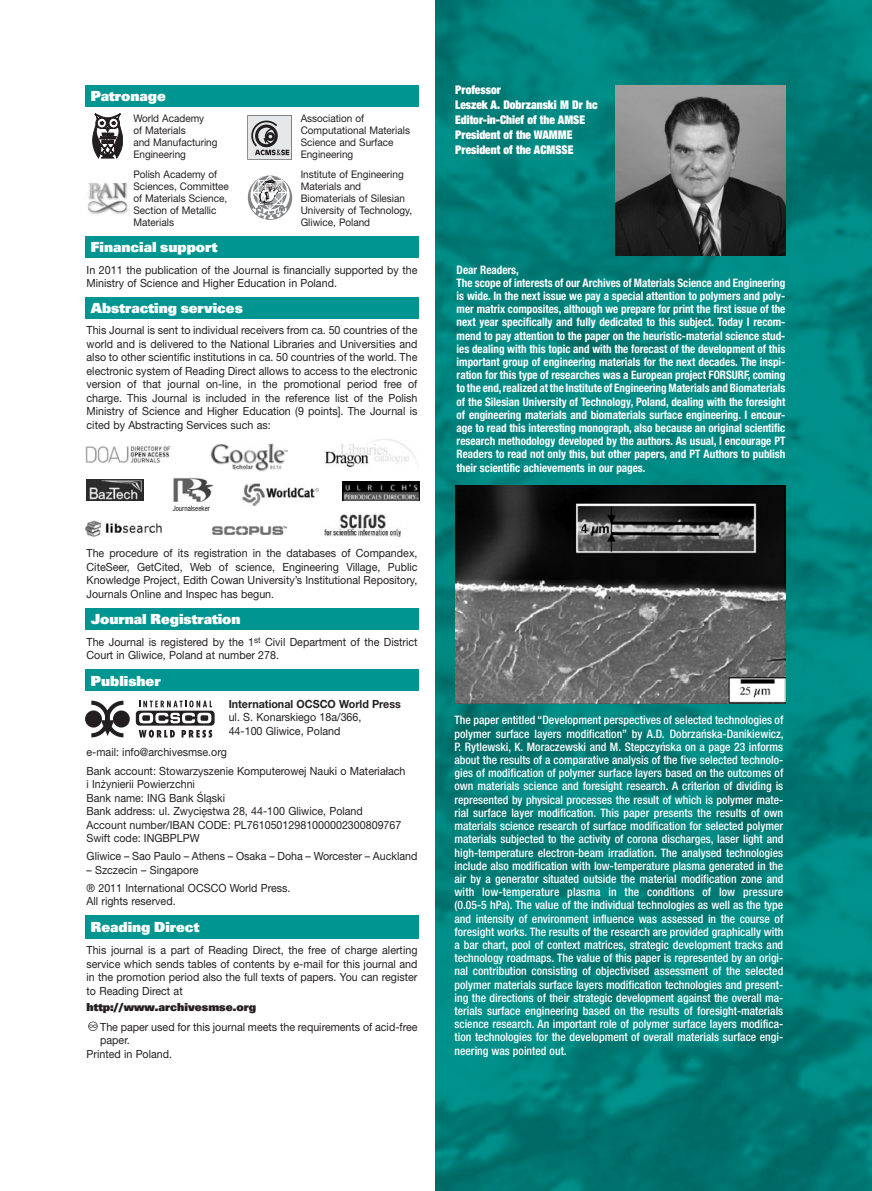
<style>
.page{position:relative;width:872px;height:1191px;background:#fff}
.page>*{position:absolute;margin:0;border:0;box-sizing:border-box;transform-origin:0 0}
.bialy{font:700 15px "Unitus DCE Ultr";color:#fff}
.powiedzieli{font:900 condensed 12px "Helvetica Neue LT Pro";color:#fff;scale:.95 1}
._1str{font:700 12px "Unitus DCE Ultr";color:#231f20}
.powiedzieli-2{font:500 condensed 11.7px/13.2px "Helvetica Neue LT Pro";color:#fff;text-align:justify}
.powiedzieli-3{font:700 condensed 11.7px/13.2px "Helvetica Neue LT Pro";color:#fff;text-align:justify;scale:.95 1}
._1_str_prawa{font:11.25px/13.5px "Helvetica Neue LT Pro";color:#231f20;text-align:justify;scale:.95 1}
._1str-2{font:11.25px "Helvetica Neue LT Pro";color:#231f20;scale:.95 1}
.Normalny{font:700 11.25px "Helvetica Neue LT Pro";color:#231f20;scale:.95 1}
._1str-3{font:10.5px/12px "Helvetica Neue LT Pro";color:#231f20;scale:.95 1}
._1_str_prawa-2{font:condensed 7.5px "Helvetica Neue LT Pro";color:#231f20;scale:.95 1}
</style>
<div class="page">
<img style="left:436px;top:0;width:436px;height:1191px">
<img style="left:615px;top:85px;width:170px;height:170px">
<img style="left:455px;top:486px;width:330px;height:217px">
<img style="left:211px;top:443px;width:76px;height:29px">
<img style="left:85px;top:520px;width:77px;height:17px">
<img style="left:85px;top:446px;width:85px;height:17px">
<img style="left:342px;top:481px;width:77px;height:20px">
<img style="left:86px;top:479px;width:58px;height:22px">
<img style="left:325px;top:439px;width:91px;height:29px">
<img style="left:324px;top:514px;width:77px;height:23px">
<img style="left:242px;top:483px;width:77px;height:23px">
<img style="left:212px;top:526px;width:75px;height:9px">
<img style="left:173px;top:478px;width:41px;height:25px">
<div style="left:85px;top:710px;width:17px;height:17px;background:#231f20;border-radius:50%"></div>
<svg style="left:113px;top:710px;width:17px;height:17px"></svg>
<svg style="left:87px;top:700px;width:40px;height:37px"></svg>
<svg style="left:139px;top:730px;width:36px;height:7px"></svg>
<svg style="left:182px;top:730px;width:30px;height:7px"></svg>
<svg style="left:136px;top:710px;width:78px;height:15px"></svg>
<svg style="left:139px;top:700px;width:73px;height:23px"></svg>
<svg style="left:88px;top:1021px;width:10px;height:9px"></svg>
<div style="left:85px;top:297px;width:334px;height:21px;background:#009590"></div>
<div style="left:85px;top:915px;width:334px;height:23px;background:#009590"></div>
<div style="left:85px;top:236px;width:334px;height:21px;background:#009590"></div>
<div style="left:85px;top:608px;width:334px;height:21px;background:#009590"></div>
<div style="left:85px;top:670px;width:334px;height:21px;background:#009590"></div>
<svg style="left:93px;top:114px;width:30px;height:44px"></svg>
<img style="left:88px;top:183px;width:40px;height:32px">
<svg style="left:247px;top:115px;width:45px;height:45px"></svg>
<svg style="left:248px;top:175px;width:44px;height:45px"></svg>
<svg style="left:250px;top:175px;width:40px;height:40px"></svg>
<svg style="left:253px;top:175px;width:34px;height:44px"></svg>
<div style="left:85px;top:85px;width:334px;height:21px;background:#009590"></div>
<p class="bialy" style="left:91px;top:87px;width:76px">Patronage</p>
<p class="_1str-3" style="left:133px;top:112px;width:76px">World Academy</p>
<p class="_1str-3" style="left:133px;top:124px;width:57px">of Materials</p>
<p class="_1str-3" style="left:133px;top:136px;width:90px">and Manufacturing</p>
<p class="_1str-3" style="left:133px;top:148px;width:57px">Engineering</p>
<p class="_1str-3" style="left:133px;top:168px;width:102px">Polish Academy of<br>Sciences, Committee</p>
<p class="_1str-3" style="left:133px;top:192px;width:100px">of Materials Science,</p>
<p class="_1str-3" style="left:133px;top:204px;width:89px">Section of Metallic</p>
<p class="_1str-3" style="left:133px;top:216px;width:44px">Materials</p>
<p class="bialy" style="left:91px;top:238px;width:128px">Financial support</p>
<p class="_1str-3" style="left:301px;top:112px;width:117px">Association of<br>Computational Materials<br>Science and Surface<br>Engineering</p>
<p class="_1str-3" style="left:301px;top:168px;width:119px">Institute of Engineering<br>Materials and<br>Biomaterials of Silesian<br>University of Technology,<br>Gliwice, Poland</p>
<p class="_1_str_prawa" style="left:87px;top:263px;width:350px">In 2011 the publication of the Journal is financially supported by the<br>Ministry of Science and Higher Education in Poland.</p>
<p class="bialy" style="left:91px;top:299px;width:153px">Abstracting services</p>
<p class="_1_str_prawa" style="left:87px;top:323px;width:350px">This Journal is sent to individual receivers from ca. 50 countries of the world and is delivered to the National Libraries and Universities and also to other scientific institutions in ca. 50 countries of the world. The electronic system of Reading Direct allows to access to the electronic version of that journal on-line, in the promotional period free of charge. This Journal is included in the reference list of the Polish Ministry of Science and Higher Education (9 points]. The Journal is cited by Abstracting Services such as:</p>
<p class="_1_str_prawa-2" style="left:173px;top:504px;width:41px">Journalseeker</p>
<p class="_1_str_prawa" style="left:87px;top:546px;width:350px">The procedure of its registration in the databases of Compandex, CiteSeer, GetCited, Web of science, Engineering Village, Public Knowledge Project, Edith Cowan University’s Institutional Repository, Journals Online and Inspec has begun.</p>
<p class="bialy" style="left:91px;top:610px;width:151px">Journal Registration</p>
<p class="_1_str_prawa" style="left:87px;top:634px;width:350px">The Journal is registered by the 1<sup>st</sup> Civil Department of the District<br>Court in Gliwice, Poland at number 278.</p>
<p class="bialy" style="left:91px;top:672px;width:71px">Publisher</p>
<p class="Normalny" style="left:229px;top:696px;width:183px">International OCSCO World Press</p>
<p class="_1str-2" style="left:229px;top:710px;width:141px">ul. S. Konarskiego 18a/366,</p>
<p class="_1str-2" style="left:229px;top:724px;width:119px">44-100 Gliwice, Poland</p>
<p class="_1str-2" style="left:87px;top:745px;width:149px">e-mail: info@archivesmse.org</p>
<p class="_1_str_prawa" style="left:87px;top:763px;width:337px">Bank account: Stowarzyszenie Komputerowej Nauki o Materiałach</p>
<p class="_1_str_prawa" style="left:87px;top:777px;width:116px">i Inżynierii Powierzchni</p>
<p class="_1_str_prawa" style="left:87px;top:790px;width:147px">Bank name: ING Bank Śląski</p>
<p class="_1_str_prawa" style="left:87px;top:804px;width:292px">Bank address: ul. Zwycięstwa 28, 44-100 Gliwice, Poland</p>
<p class="_1_str_prawa" style="left:87px;top:817px;width:333px">Account number/IBAN CODE: PL76105012981000002300809767</p>
<p class="_1_str_prawa" style="left:87px;top:831px;width:120px">Swift code: INGBPLPW</p>
<p class="_1_str_prawa" style="left:87px;top:849px;width:350px">Gliwice – Sao Paulo – Athens – Osaka – Doha – Worcester – Auckland</p>
<p class="_1_str_prawa" style="left:87px;top:862px;width:119px">– Szczecin – Singapore</p>
<p class="_1_str_prawa" style="left:87px;top:880px;width:216px">® 2011 International OCSCO World Press.</p>
<p class="_1_str_prawa" style="left:87px;top:894px;width:95px">All rights reserved.</p>
<p class="_1_str_prawa" style="left:87px;top:943px;width:350px">This journal is a part of Reading Direct, the free of charge alerting service which sends tables of contents by e-mail for this journal and in the promotion period also the full texts of papers. You can register to Reading Direct at</p>
<p class="_1str" style="left:87px;top:1000px;width:171px">http://www.archivesmse.org</p>
<p class="_1_str_prawa" style="left:100px;top:1019px;width:335px">The paper used for this journal meets the requirements of acid-free paper.</p>
<p class="_1_str_prawa" style="left:87px;top:1046px;width:92px">Printed in Poland.</p>
<p class="bialy" style="left:91px;top:918px;width:110px">Reading Direct</p>
<p class="powiedzieli" style="left:455px;top:81px;width:50px">Professor</p>
<p class="powiedzieli" style="left:455px;top:96px;width:151px">Leszek A. Dobrzanski M Dr hc</p>
<p class="powiedzieli" style="left:455px;top:111px;width:138px">Editor-in-Chief of the AMSE</p>
<p class="powiedzieli" style="left:455px;top:126px;width:125px">President of the WAMME</p>
<p class="powiedzieli" style="left:455px;top:141px;width:126px">President of the ACMSSE</p>
<p class="powiedzieli-3" style="left:456px;top:263px;width:67px">Dear Readers,</p>
<p class="powiedzieli-3" style="left:456px;top:276px;width:347px">The scope of interests of our Archives of Materials Science and Engineering is wide. In the next issue we pay a special attention to polymers and poly&shy;mer matrix composites, although we prepare for print the first issue of the next year specifically and fully dedicated to this subject. Today I recom&shy;mend to pay attention to the paper on the heuristic-material science stud&shy;ies dealing with this topic and with the forecast of the development of this important group of engineering materials for the next decades. The inspi&shy;ration for this type of researches was a European project FORSURF, coming to the end, realized at the Institute of Engineering Materials and Biomaterials of the Silesian University of Technology, Poland, dealing with the foresight of engineering materials and biomaterials surface engineering. I encour&shy;age to read this interesting monograph, also because an original scientific research methodology developed by the authors. As usual, I encourage PT Readers to read not only this, but other papers, and PT Authors to publish their scientific achievements in our pages.</p>
<p class="powiedzieli-2" style="left:454px;top:713px;width:331px">The paper entitled “Development perspectives of selected technologies of polymer surface layers modification” by A.D. Dobrzańska-Danikiewicz, P. Rytlewski, K. Moraczewski and M. Stepczyńska on a page 23 informs about the results of a comparative analysis of the five selected technolo&shy;gies of modification of polymer surface layers based on the outcomes of own materials science and foresight research. A criterion of dividing is represented by physical processes the result of which is polymer mate&shy;rial surface layer modification. This paper presents the results of own materials science research of surface modification for selected polymer materials subjected to the activity of corona discharges, laser light and high-temperature electron-beam irradiation. The analysed technologies include also modification with low-temperature plasma generated in the air by a generator situated outside the material modification zone and with low-temperature plasma in the conditions of low pressure (0.05‑5 hPa). The value of the individual technologies as well as the type and intensity of environment influence was assessed in the course of foresight works. The results of the research are provided graphically with a bar chart, pool of context matrices, strategic development tracks and technology roadmaps. The value of this paper is represented by an origi&shy;nal contribution consisting of objectivised assessment of the selected polymer materials surface layers modification technologies and present&shy;ing the directions of their strategic development against the overall ma&shy;terials surface engineering based on the results of foresight-materials science research. An important role of polymer surface layers modifica&shy;tion technologies for the development of overall materials surface engi&shy;neering was pointed out.</p>
</div>
